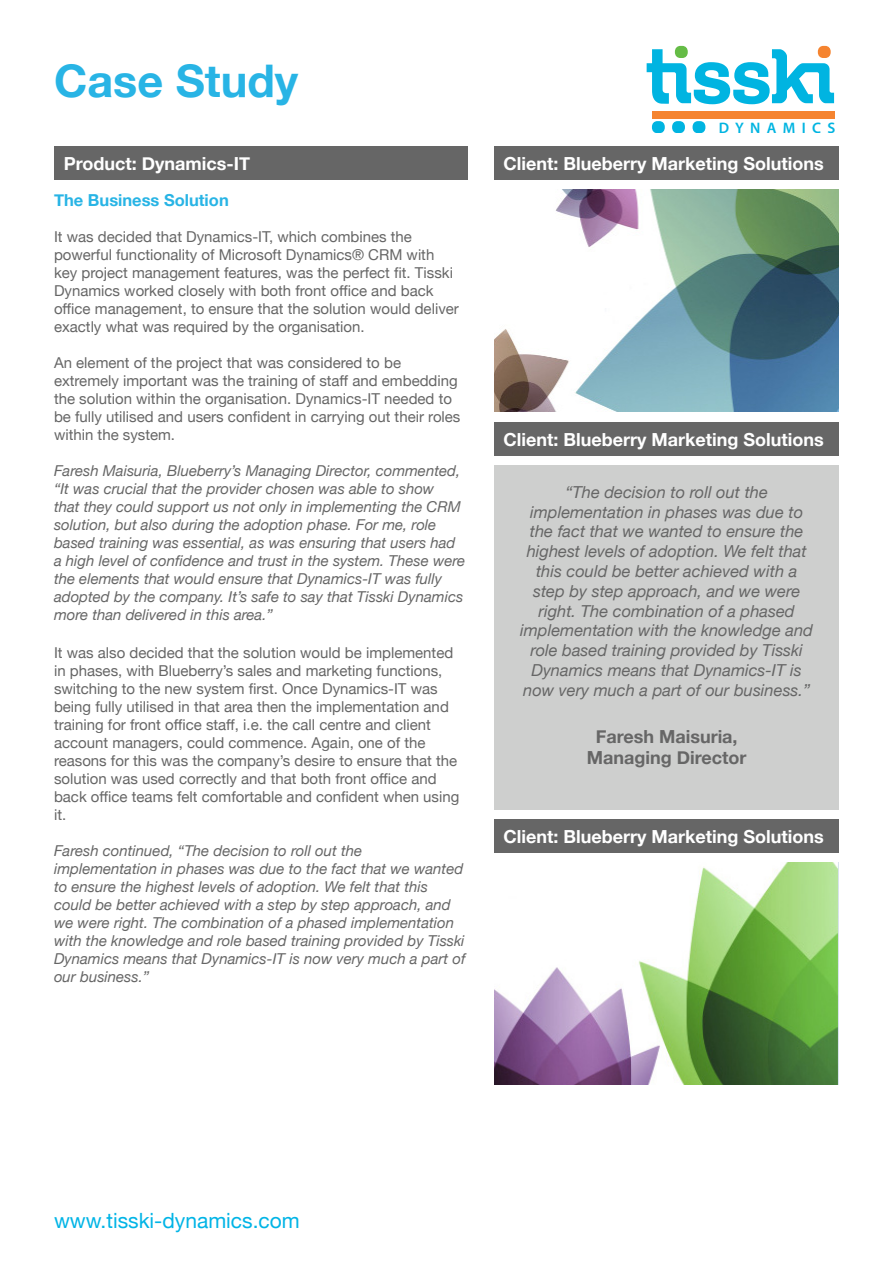
<style>
.page{position:relative;width:893px;height:1263px;background:#fff}
.page>*{position:absolute;margin:0;border:0;box-sizing:border-box;transform-origin:0 0}
.t1{font:700 45px "Helvetica Neue";color:#28b4e5}
.t2{font:21px "Helvetica Neue";color:#00b4e6}
.t3{font:700 18px "Helvetica Neue";color:#fff}
.t4{font:700 18px "Helvetica Neue";color:#666}
.t5{font:italic 16.5px/19.8px "Helvetica Neue";color:#666;text-align:center}
.t6{font:700 16.5px "Helvetica Neue";color:#28b4e5}
.t7{font:600 15.3px "Myriad Pro";color:#00b4e1}
.t8{font:15px/18px "Helvetica Neue";color:#666}
.t9{font:italic 15px/18px "Helvetica Neue";color:#666}
</style>
<div class="page">
<div style="left:675px;top:46px;width:13px;height:12px;background:#65bc46;border-radius:6px"></div>
<div style="left:818px;top:46px;width:13px;height:12px;background:#f58430;border-radius:6px"></div>
<svg style="left:647px;top:49px;width:187px;height:55px"></svg>
<div style="left:652px;top:111px;width:182px;height:8px;background:#f58430"></div>
<div style="left:652px;top:121px;width:13px;height:12px;background:#00b4e1;border-radius:6px"></div>
<div style="left:693px;top:121px;width:12px;height:12px;background:#00b4e1;border-radius:6px"></div>
<div style="left:672px;top:121px;width:13px;height:12px;background:#00b4e1;border-radius:6px"></div>
<div style="left:494px;top:146px;width:345px;height:34px;background:#666"></div>
<div style="left:54px;top:146px;width:414px;height:34px;background:#666"></div>
<div style="left:494px;top:422px;width:345px;height:34px;background:#666"></div>
<div style="left:494px;top:465px;width:345px;height:344px;background:#cecfce"></div>
<img style="left:494px;top:190px;width:345px;height:221px">
<div style="left:494px;top:819px;width:345px;height:34px;background:#666"></div>
<img style="left:494px;top:862px;width:345px;height:222px">
<p class="t1" style="left:54px;top:40px;width:246px">Case Study</p>
<p class="t7" style="left:719px;top:118px;width:118px">D Y N A M I C S</p>
<p class="t3" style="left:64px;top:147px;width:188px">Product: Dynamics-IT</p>
<p class="t3" style="left:503px;top:148px;width:322px">Client: Blueberry Marketing Solutions</p>
<p class="t6" style="left:54px;top:185px;width:176px">The Business Solution</p>
<p class="t8" style="left:54px;top:226px;width:406px">It was decided that Dynamics-IT, which combines the powerful functionality of Microsoft Dynamics® CRM with key project management features, was the perfect fit. Tisski Dynamics worked closely with both front office and back office management, to ensure that the solution would deliver exactly what was required by the organisation.</p>
<p class="t8" style="left:54px;top:352px;width:408px">An element of the project that was considered to be extremely important was the training of staff and embedding the solution within the organisation. Dynamics-IT needed to be fully utilised and users confident in carrying out their roles within the system.</p>
<p class="t9" style="left:54px;top:461px;width:413px">Faresh Maisuria, Blueberry’s Managing Director, commented, “It was crucial that the provider chosen was able to show<br>that they could support us not only in implementing the CRM solution, but also during the adoption phase. For me, role based training was essential, as was ensuring that users had a high level of confidence and trust in the system. These were the elements that would ensure that Dynamics-IT was fully adopted by the company. It’s safe to say that Tisski Dynamics more than delivered in this area.”</p>
<p class="t8" style="left:54px;top:642px;width:407px">It was also decided that the solution would be implemented in phases, with Blueberry’s sales and marketing functions, switching to the new system first. Once Dynamics-IT was being fully utilised in that area then the implementation and training for front office staff, i.e. the call centre and client account managers, could commence. Again, one of the reasons for this was the company’s desire to ensure that the solution was used correctly and that both front office and back office teams felt comfortable and confident when using it.</p>
<p class="t9" style="left:54px;top:841px;width:413px">Faresh continued, “The decision to roll out the implementation in phases was due to the fact that we wanted to ensure the highest levels of adoption. We felt that this could be better achieved with a step by step approach, and we were right. The combination of a phased implementation with the knowledge and role based training provided by Tisski Dynamics means that Dynamics-IT is now very much a part of our business.”</p>
<p class="t3" style="left:503px;top:423px;width:322px">Client: Blueberry Marketing Solutions</p>
<p class="t5" style="left:520px;top:481px;width:294px">“The decision to roll out the implementation in phases was due to the fact that we wanted to ensure the highest levels of adoption. We felt that this could be better achieved with a step by step approach, and we were right. The combination of a phased implementation with the knowledge and role based training provided by Tisski Dynamics means that Dynamics-IT is now very much a part of our business.”</p>
<p class="t4" style="left:596px;top:720px;width:143px">Faresh Maisuria,</p>
<p class="t4" style="left:587px;top:741px;width:161px">Managing Director</p>
<p class="t3" style="left:503px;top:820px;width:322px">Client: Blueberry Marketing Solutions</p>
<p class="t2" style="left:54px;top:1202px;width:247px">www.tisski-dynamics.com</p>
</div>
